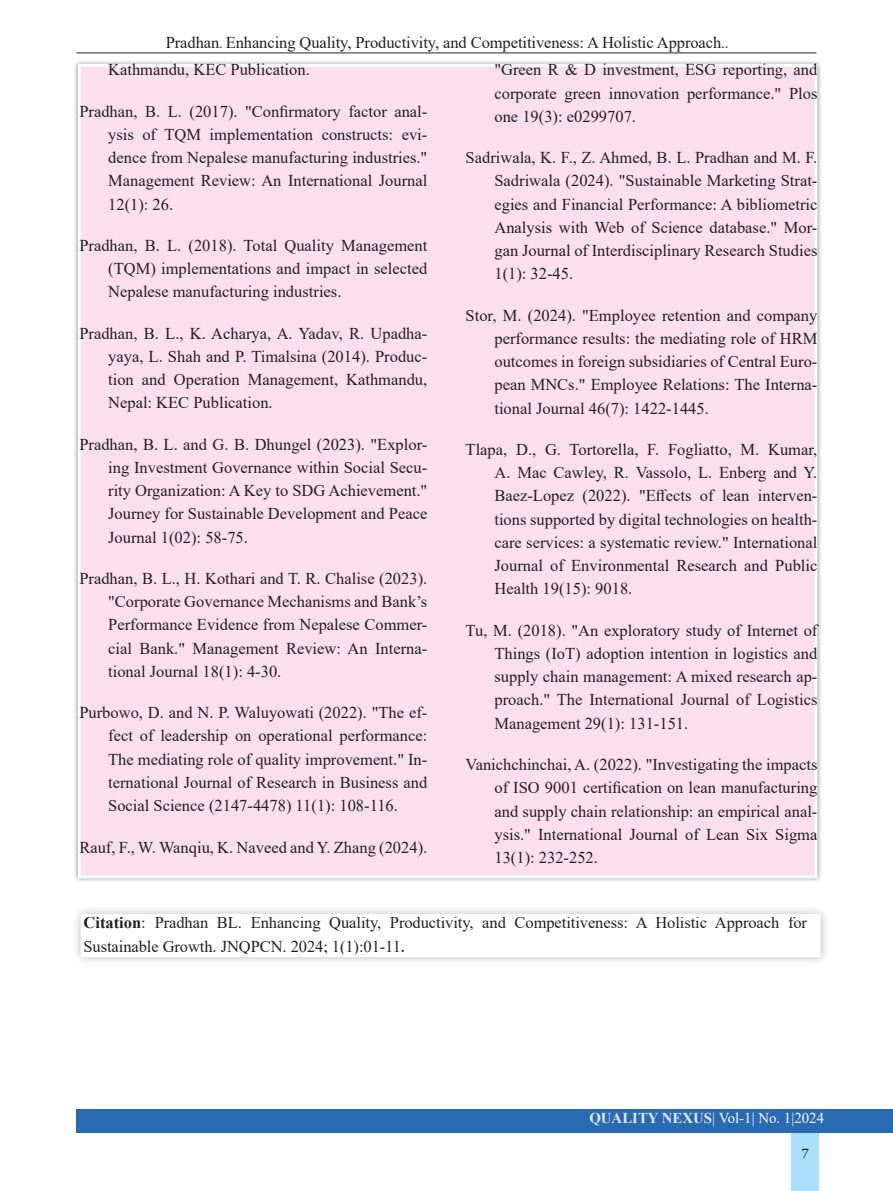
<style>
.page{position:relative;width:893px;height:1191px;background:#fff}
.page>*{position:absolute;margin:0;border:0;box-sizing:border-box;transform-origin:0 0}
.Bibliography{font:16.5px/23.2px "Times New Roman";color:#231f20;text-align:justify}
.t1{font:15px "Times New Roman";color:#fff}
.t2{font:13.5px "Georgia";color:#231f20}
.s1{font-size:15px}
.s2{font-size:15px;color:#2c292a}
.s3{font-weight:700}
.s4{font-family:"Tw Cen"}
.s5{font-weight:700;color:#e5eaf3}
</style>
<div class="page">
<div style="left:791px;top:1132px;width:28px;height:59px;background:#aae0f9"></div>
<div style="left:77px;top:1108px;width:816px;height:24px;background:#286bb4"></div>
<div style="left:73px;top:59px;width:749px;height:823px;background:#231f20;opacity:.5"></div>
<div style="left:78px;top:64px;width:739px;height:814px;background:#fbdfeb;border:3px solid #fff"></div>
<div style="left:72px;top:905px;width:758px;height:61px;background:#231f20;opacity:.3"></div>
<div style="left:82px;top:915px;width:737px;height:40px;background:#fff"></div>
<hr style="left:77px;top:53px;width:739px;height:1px;background:#231f20">
<p class="Bibliography" style="left:166px;top:31px;width:564px">Pradhan<span class="s1">.</span> Enhancing Quality, Productivity, and Competitiveness: A Holistic Approach<span class="s2">..</span></p>
<p class="Bibliography" style="left:108px;top:58px;width:203px">Kathmandu, KEC Publication.</p>
<p class="Bibliography" style="left:108px;top:99px;width:321px;text-indent:-29px">Pradhan, B. L. (2017). "Confirmatory factor anal&shy;ysis of TQM implementation constructs: evi&shy;dence from Nepalese manufacturing industries." Management Review: An International Journal 12(1): 26.</p>
<p class="Bibliography" style="left:108px;top:233px;width:321px;text-indent:-29px">Pradhan, B. L. (2018). Total Quality Management (TQM) implementations and impact in selected Nepalese manufacturing industries.</p>
<p class="Bibliography" style="left:108px;top:321px;width:321px;text-indent:-29px">Pradhan, B. L., K. Acharya, A. Yadav, R. Upadha&shy;yaya, L. Shah and P. Timalsina (2014). Produc&shy;tion and Operation Management, Kathmandu, Nepal: KEC Publication.</p>
<p class="Bibliography" style="left:108px;top:432px;width:321px;text-indent:-29px">Pradhan, B. L. and G. B. Dhungel (2023). "Explor&shy;ing Investment Governance within Social Secu&shy;rity Organization: A Key to SDG Achievement." Journey for Sustainable Development and Peace Journal 1(02): 58-75.</p>
<p class="Bibliography" style="left:108px;top:566px;width:321px;text-indent:-29px">Pradhan, B. L., H. Kothari and T. R. Chalise (2023). "Corporate Governance Mechanisms and Bank’s Performance Evidence from Nepalese Commer&shy;cial Bank." Management Review: An Interna&shy;tional Journal 18(1): 4-30.</p>
<p class="Bibliography" style="left:108px;top:700px;width:321px;text-indent:-29px">Purbowo, D. and N. P. Waluyowati (2022). "The ef&shy;fect of leadership on operational performance:<br>The mediating role of quality improvement." In&shy;ternational Journal of Research in Business and Social Science (2147-4478) 11(1): 108-116.</p>
<p class="Bibliography" style="left:79px;top:835px;width:349px">Rauf, F., W. Wanqiu, K. Naveed and Y. Zhang (2024).</p>
<p class="Bibliography" style="left:494px;top:58px;width:324px">"Green R &amp; D investment, ESG reporting, and corporate green innovation performance." Plos one 19(3): e0299707.</p>
<p class="Bibliography" style="left:494px;top:145px;width:325px;text-indent:-29px">Sadriwala, K. F., Z. Ahmed, B. L. Pradhan and M. F.<br>Sadriwala (2024). "Sustainable Marketing Strat&shy;egies and Financial Performance: A bibliometric Analysis with Web of Science database." Mor&shy;gan Journal of Interdisciplinary Research Studies 1(1): 32-45.</p>
<p class="Bibliography" style="left:494px;top:303px;width:324px;text-indent:-29px">Stor, M. (2024). "Employee retention and company performance results: the mediating role of HRM outcomes in foreign subsidiaries of Central Euro&shy;pean MNCs." Employee Relations: The Interna&shy;tional Journal 46(7): 1422-1445.</p>
<p class="Bibliography" style="left:494px;top:437px;width:324px;text-indent:-29px">Tlapa, D., G. Tortorella, F. Fogliatto, M. Kumar, A. Mac Cawley, R. Vassolo, L. Enberg and Y.<br>Baez-Lopez (2022). "Effects of lean interven&shy;tions supported by digital technologies on health&shy;care services: a systematic review." International Journal of Environmental Research and Public Health 19(15): 9018.</p>
<p class="Bibliography" style="left:494px;top:618px;width:324px;text-indent:-29px">Tu, M. (2018). "An exploratory study of Internet of Things (IoT) adoption intention in logistics and supply chain management: A mixed research ap&shy;proach." The International Journal of Logistics Management 29(1): 131-151.</p>
<p class="Bibliography" style="left:494px;top:752px;width:324px;text-indent:-29px">Vanichchinchai, A. (2022). "Investigating the impacts of ISO 9001 certification on lean manufacturing and supply chain relationship: an empirical anal&shy;ysis." International Journal of Lean Six Sigma 13(1): 232-252.</p>
<p class="Bibliography" style="left:84px;top:910px;width:725px"><span class="s3">Citation</span>: Pradhan BL. Enhancing Quality, Productivity, and Competitiveness: A Holistic Approach for<br>Sustainable Growth. JNQPCN. 2024; 1(1):01-11<span class="s4">.</span></p>
<p class="t1" style="left:589px;top:1107px;width:236px"><span class="s5">QUALITY NEXUS</span>| Vol-1| No. 1|2024</p>
<p class="t2" style="left:802px;top:1142px;width:8px">7</p>
</div>
